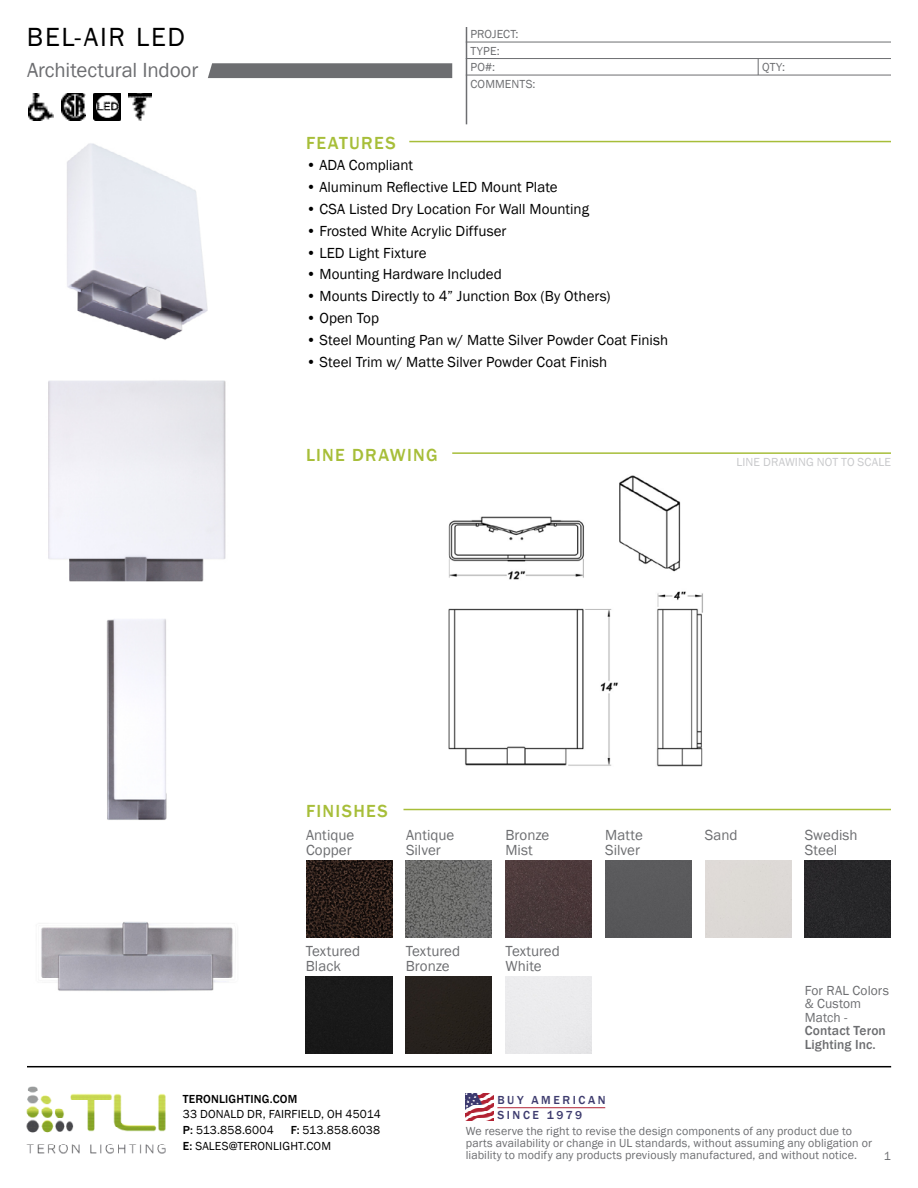
<style>
.page{position:relative;width:918px;height:1188px;background:#fff}
.page>*{position:absolute;margin:0;border:0;box-sizing:border-box;transform-origin:0 0}
.t1{font:27px "Franklin Gothic";letter-spacing:.065em;color:#000}
.t2{font:21px "Franklin Gothic";letter-spacing:-.01em;color:#6d6e71}
.t3{font:500 18px "Franklin Gothic";letter-spacing:.07em;color:#a7be39}
.t4{font:15px "Franklin Gothic";color:#000}
.t5{font:15px/15px "Franklin Gothic";color:#6d6e71}
.t6{font:13.5px/13.5px "Franklin Gothic";letter-spacing:.005em;color:#6d6e71}
.t7{font:500 13.5px/13.5px "Franklin Gothic";letter-spacing:.01em;color:#6d6e71}
.t8{font:12px/12px "Franklin Gothic";letter-spacing:.01em;color:#6d6e71}
.t9{font:12px/15.8px "Franklin Gothic";letter-spacing:.015em;color:#000}
.t10{font:12px "Franklin Gothic";letter-spacing:.01em;color:#c8c9cb}
.t11{font:500 12px/15px "Franklin Gothic";letter-spacing:.215em;color:#3d3b6e}
.t12{font:500 12px "Franklin Gothic";letter-spacing:.015em;color:#000}
.s1{font-weight:500}
</style>
<div class="page">
<hr style="left:409px;top:141px;width:482px;height:1px;background:#a7be39">
<hr style="left:452px;top:452px;width:439px;height:2px;background:#a7be39">
<hr style="left:404px;top:809px;width:487px;height:1px;background:#a7be39">
<svg style="left:758px;top:59px;width:1px;height:16px"></svg>
<img style="left:67px;top:143px;width:141px;height:197px">
<img style="left:448px;top:475px;width:255px;height:292px">
<img style="left:48px;top:380px;width:178px;height:202px">
<img style="left:106px;top:619px;width:61px;height:201px">
<img style="left:27px;top:922px;width:219px;height:144px">
<svg style="left:208px;top:63px;width:244px;height:15px;background:#707174"></svg>
<img style="left:306px;top:860px;width:86px;height:77px">
<div style="left:306px;top:976px;width:86px;height:77px;background:#191919"></div>
<img style="left:406px;top:860px;width:86px;height:77px">
<div style="left:406px;top:976px;width:86px;height:77px;background:#26211d"></div>
<img style="left:506px;top:860px;width:86px;height:77px">
<div style="left:605px;top:860px;width:87px;height:77px;background:#59595b"></div>
<div style="left:805px;top:860px;width:86px;height:77px;background:#272729"></div>
<img style="left:129px;top:93px;width:22px;height:27px">
<img style="left:93px;top:93px;width:27px;height:27px">
<img style="left:62px;top:93px;width:24px;height:27px">
<img style="left:28px;top:93px;width:26px;height:27px">
<hr style="left:466px;top:27px;width:1px;height:97px;background:#6d6e71">
<hr style="left:466px;top:42px;width:425px;height:1px;background:#6d6e71">
<hr style="left:466px;top:58px;width:425px;height:1px;background:#6d6e71">
<hr style="left:466px;top:75px;width:425px;height:1px;background:#6d6e71">
<hr style="left:27px;top:1066px;width:864px;height:1px;background:#000">
<img style="left:26px;top:1086px;width:140px;height:68px">
<img style="left:466px;top:1093px;width:28px;height:28px">
<hr style="left:497px;top:1107px;width:108px;height:1px;background:#b22335">
<h1 class="t1" style="left:27px;top:20px;width:159px">BEL-AIR LED</h1>
<h2 class="t2" style="left:27px;top:57px;width:173px">Architectural Indoor</h2>
<p class="t3" style="left:306px;top:132px;width:91px">FEATURES</p>
<p class="t8" style="left:470px;top:26px;width:50px;line-height:16.4px">PROJECT:<br>TYPE:</p>
<p class="t8" style="left:470px;top:78px;width:67px">COMMENTS:</p>
<p class="t8" style="left:470px;top:61px;width:26px">PO#:</p>
<p class="t4" style="left:306px;top:156px;width:109px">• ADA Compliant</p>
<p class="t4" style="left:306px;top:178px;width:253px">• Aluminum Reflective LED Mount Plate</p>
<p class="t4" style="left:306px;top:199px;width:285px">• CSA Listed Dry Location For Wall Mounting</p>
<p class="t4" style="left:306px;top:221px;width:202px">• Frosted White Acrylic Diffuser</p>
<p class="t4" style="left:306px;top:243px;width:122px">• LED Light Fixture</p>
<p class="t4" style="left:306px;top:265px;width:197px">• Mounting Hardware Included</p>
<p class="t4" style="left:306px;top:287px;width:306px">• Mounts Directly to 4” Junction Box (By Others)</p>
<p class="t4" style="left:306px;top:309px;width:75px">• Open Top</p>
<p class="t4" style="left:306px;top:331px;width:364px">• Steel Mounting Pan w/ Matte Silver Powder Coat Finish</p>
<p class="t4" style="left:306px;top:353px;width:303px">• Steel Trim w/ Matte Silver Powder Coat Finish</p>
<p class="t3" style="left:306px;top:444px;width:133px">LINE DRAWING</p>
<p class="t8" style="left:762px;top:61px;width:24px">QTY:</p>
<p class="t10" style="left:737px;top:455px;width:156px">LINE DRAWING NOT TO SCALE</p>
<p class="t3" style="left:306px;top:800px;width:83px">FINISHES</p>
<p class="t5" style="left:306px;top:828px;width:50px">Antique<br>Copper</p>
<p class="t5" style="left:406px;top:828px;width:50px">Antique<br>Silver</p>
<p class="t5" style="left:506px;top:828px;width:45px">Bronze<br>Mist</p>
<p class="t5" style="left:605px;top:828px;width:39px">Matte<br>Silver</p>
<p class="t5" style="left:705px;top:828px;width:34px">Sand</p>
<p class="t5" style="left:805px;top:828px;width:54px">Swedish<br>Steel</p>
<p class="t5" style="left:306px;top:943px;width:56px">Textured<br>Black</p>
<p class="t5" style="left:406px;top:943px;width:56px">Textured<br>Bronze</p>
<p class="t5" style="left:506px;top:943px;width:56px">Textured<br>White</p>
<p class="t6" style="left:805px;top:984px;width:86px">For RAL Colors &amp; Custom<br>Match -</p>
<p class="t7" style="left:805px;top:1024px;width:83px">Contact Teron<br>Lighting Inc.</p>
<p class="t12" style="left:183px;top:1091px;width:116px">TERONLIGHTING.COM</p>
<p class="t9" style="left:183px;top:1107px;width:200px">33 DONALD DR, FAIRFIELD, OH 45014<br><span class="s1">P:</span> 513.858.6004</p>
<p class="t11" style="left:497px;top:1093px;width:110px">BUY AMERICAN<br>SINCE 1979</p>
<p class="t9" style="left:183px;top:1123px;width:199px;text-indent:108px"><span class="s1">F:</span> 513.858.6038<br><span class="s1">E:</span> SALES@TERONLIGHT.COM</p>
<p class="t8" style="left:466px;top:1125px;width:408px">We reserve the right to revise the design components of any product due to parts availability or change in UL standards, without assuming any obligation or liability to modify any products previously manufactured, and without notice.</p>
<p class="t8" style="left:884px;top:1150px;width:9px">1</p>
</div>
